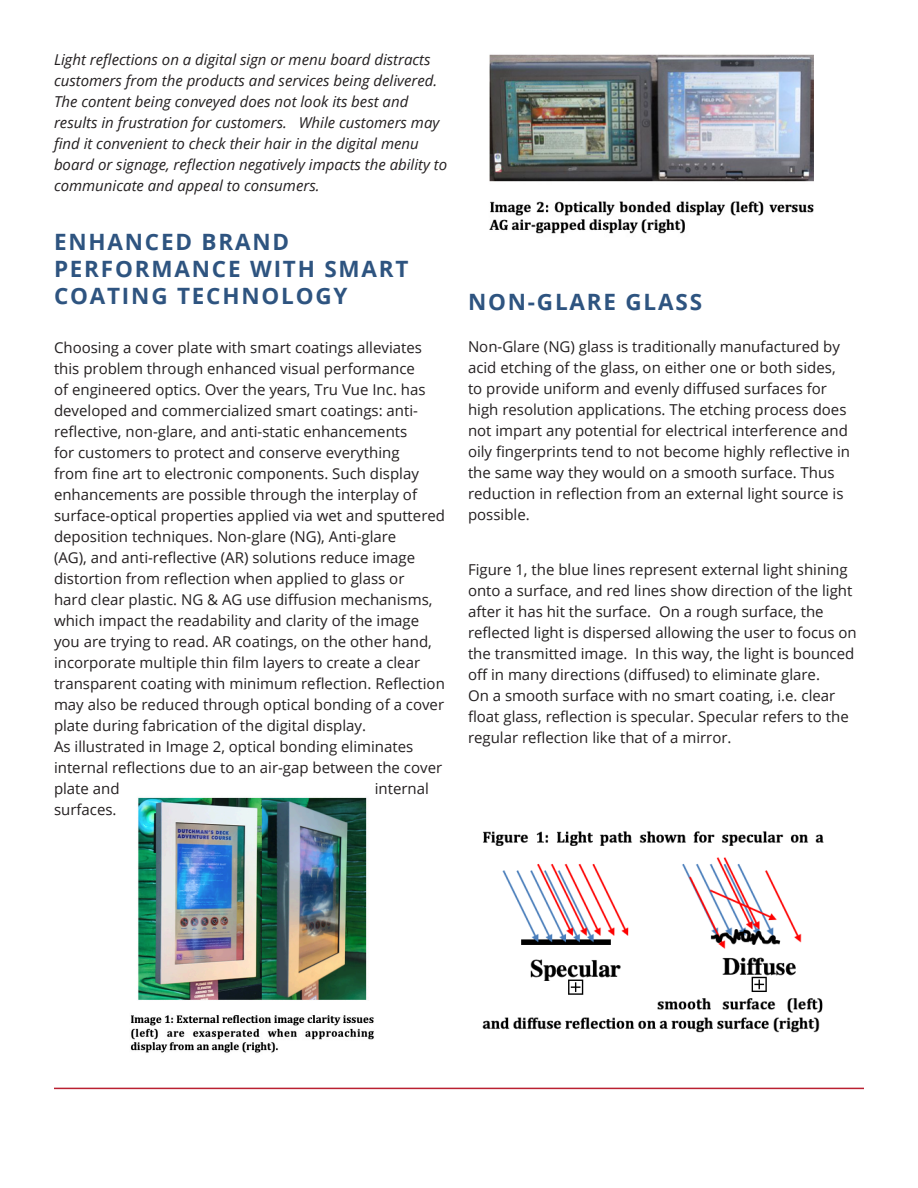
<style>
.page{position:relative;width:918px;height:1188px;background:#fff}
.page>*{position:absolute;margin:0;border:0;box-sizing:border-box;transform-origin:0 0}
.t1{font:700 22.5px/27px "Open Sans";letter-spacing:.08em;color:#2e5480}
.t2{font:15px/21px "Open Sans";color:#231f20}
.t3{font:italic 15px/21px "Open Sans";color:#231f20}
</style>
<div class="page">
<hr style="left:54px;top:1088px;width:810px;height:1px;background:#ba2031">
<img style="left:130px;top:797px;width:244px;height:256px">
<img style="left:489px;top:54px;width:325px;height:180px">
<img style="left:482px;top:831px;width:342px;height:202px">
<p class="t3" style="left:54px;top:49px;width:395px">Light reflections on a digital sign or menu board distracts customers from the products and services being delivered.<br>The content being conveyed does not look its best and results in frustration for customers. While customers may find it convenient to check their hair in the digital menu board or signage, reflection negatively impacts the ability to communicate and appeal to consumers.</p>
<h1 class="t1" style="left:54px;top:230px;width:356px">ENHANCED BRAND<br>PERFORMANCE WITH SMART<br>COATING TECHNOLOGY</h1>
<p class="t2" style="left:54px;top:338px;width:393px">Choosing a cover plate with smart coatings alleviates this problem through enhanced visual performance<br>of engineered optics. Over the years, Tru Vue Inc. has developed and commercialized smart coatings: anti&shy;reflective, non-glare, and anti-static enhancements<br>for customers to protect and conserve everything<br>from fine art to electronic components. Such display enhancements are possible through the interplay of surface-optical properties applied via wet and sputtered deposition techniques. Non-glare (NG), Anti-glare<br>(AG), and anti-reflective (AR) solutions reduce image distortion from reflection when applied to glass or<br>hard clear plastic. NG &amp; AG use diffusion mechanisms, which impact the readability and clarity of the image you are trying to read. AR coatings, on the other hand, incorporate multiple thin film layers to create a clear transparent coating with minimum reflection. Reflection may also be reduced through optical bonding of a cover plate during fabrication of the digital display.<br>As illustrated in Image 2, optical bonding eliminates internal reflections due to an air-gap between the cover plate and</p>
<p class="t2" style="left:375px;top:779px;width:56px">internal</p>
<p class="t2" style="left:54px;top:800px;width:64px">surfaces.</p>
<h1 class="t1" style="left:468px;top:290px;width:236px">NON-GLARE GLASS</h1>
<p class="t2" style="left:468px;top:337px;width:384px">Non-Glare (NG) glass is traditionally manufactured by acid etching of the glass, on either one or both sides, to provide uniform and evenly diffused surfaces for high resolution applications. The etching process does not impart any potential for electrical interference and oily fingerprints tend to not become highly reflective in the same way they would on a smooth surface. Thus reduction in reflection from an external light source is possible.</p>
<p class="t2" style="left:468px;top:559px;width:390px">Figure 1, the blue lines represent external light shining onto a surface, and red lines show direction of the light after it has hit the surface. On a rough surface, the reflected light is dispersed allowing the user to focus on the transmitted image. In this way, the light is bounced off in many directions (diffused) to eliminate glare.<br>On a smooth surface with no smart coating, i.e. clear float glass, reflection is specular. Specular refers to the regular reflection like that of a mirror.</p>
</div>
